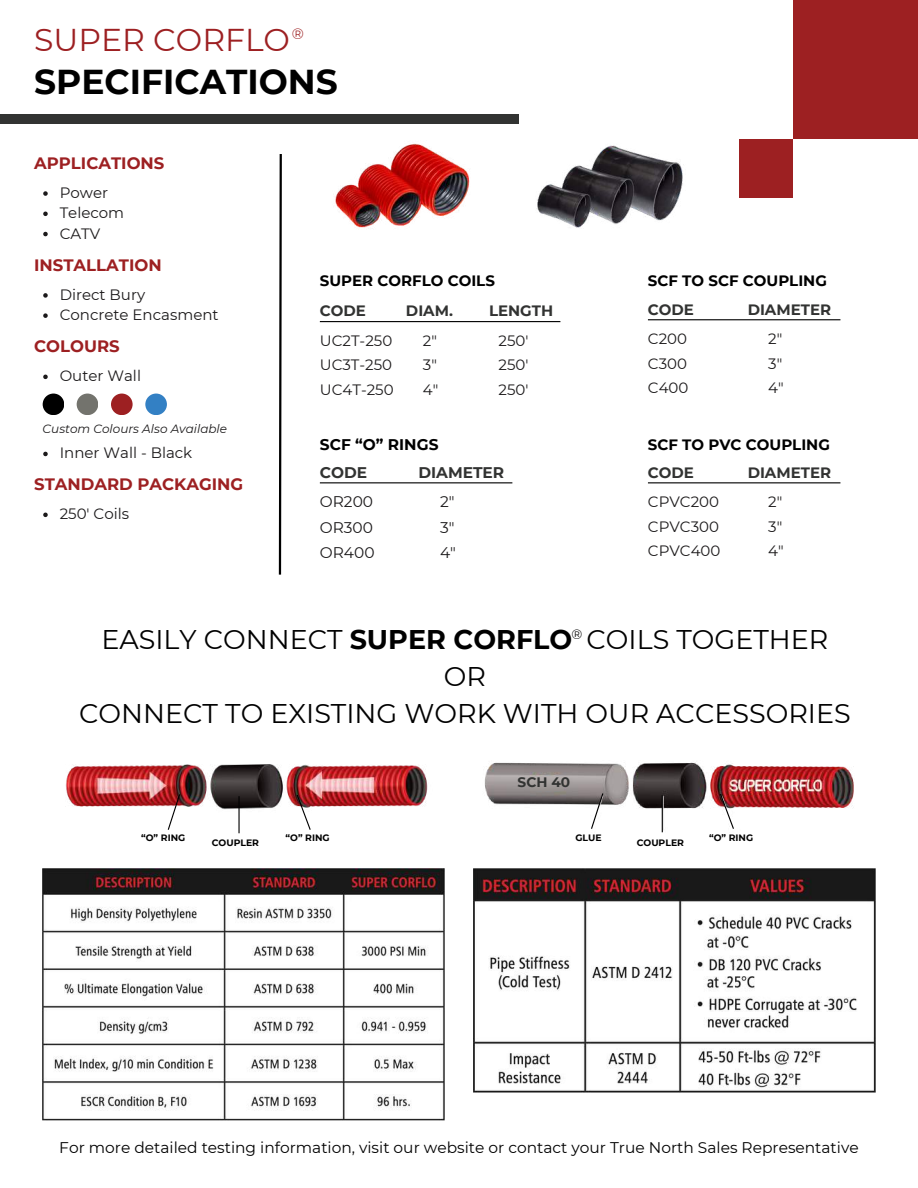
<style>
.page{position:relative;width:918px;height:1188px;background:#fff}
.page>*{position:absolute;margin:0;border:0;box-sizing:border-box;transform-origin:0 0}
.t1{font:700 34.5px "Montserrat";color:#000}
.t2{font:31.5px "Montserrat";color:#9d2022}
.t3{font:27px/37.2px "Montserrat";color:#000;text-align:center}
.t4{font:700 16.5px "Montserrat";color:#9d2022}
.t5{font:15.45px "Montserrat";color:#000}
.t6{font:15.45px/25.5px "Montserrat";color:#1c1a1b;text-align:justify}
.t7{font:700 15.45px "Montserrat";color:#323332}
.t8{font:700 15.45px "Montserrat";color:#000}
.t9{font:15px/24.8px "Montserrat";color:#1c1a1b;text-align:justify}
.t10{font:700 15px "Montserrat";color:#000}
.t11{font:700 15px "Montserrat";color:#323332}
.t12{font:15px "Montserrat";color:#9d2022}
.t13{font:700 13.65px "Montserrat";color:#323332}
.t14{font:13.5px "Montserrat";color:#000}
.t15{font:italic 12px "Montserrat";color:#1c1a1b}
.t16{font:700 9.3px "Montserrat";color:#000}
.s1{font-weight:700}
</style>
<div class="page">
<div style="left:43px;top:394px;width:21px;height:21px;background:#000;border-radius:50%"></div>
<div style="left:145px;top:394px;width:22px;height:21px;background:#3380c4;border-radius:50%"></div>
<div style="left:111px;top:394px;width:22px;height:21px;background:#9d2022;border-radius:50%"></div>
<div style="left:77px;top:394px;width:21px;height:21px;background:#73736d;border-radius:50%"></div>
<svg style="left:43px;top:375px;width:5px;height:4px"></svg>
<svg style="left:43px;top:452px;width:5px;height:4px"></svg>
<svg style="left:43px;top:513px;width:5px;height:4px"></svg>
<svg style="left:43px;top:191px;width:5px;height:5px"></svg>
<svg style="left:43px;top:212px;width:5px;height:4px"></svg>
<svg style="left:43px;top:232px;width:5px;height:4px"></svg>
<svg style="left:43px;top:293px;width:5px;height:5px"></svg>
<svg style="left:43px;top:313px;width:5px;height:5px"></svg>
<svg style="left:278px;top:154px;width:4px;height:421px"></svg>
<img style="left:326px;top:114px;width:156px;height:115px">
<img style="left:536px;top:145px;width:147px;height:83px">
<img style="left:484px;top:761px;width:370px;height:72px">
<svg style="left:530px;top:776px;width:34px;height:14px"></svg>
<svg style="left:590px;top:792px;width:14px;height:38px"></svg>
<svg style="left:719px;top:793px;width:16px;height:37px"></svg>
<hr style="left:662px;top:795px;width:1px;height:37px;background:#000">
<hr style="left:320px;top:321px;width:240px;height:1px;background:#000">
<hr style="left:320px;top:482px;width:192px;height:1px;background:#000">
<hr style="left:648px;top:482px;width:192px;height:1px;background:#000">
<hr style="left:648px;top:319px;width:192px;height:1px;background:#000">
<img style="left:65px;top:764px;width:363px;height:46px">
<svg style="left:167px;top:793px;width:14px;height:37px"></svg>
<svg style="left:296px;top:794px;width:16px;height:36px"></svg>
<hr style="left:238px;top:796px;width:2px;height:37px;background:#000">
<img style="left:43px;top:868px;width:401px;height:252px">
<img style="left:474px;top:868px;width:401px;height:224px">
<div style="left:793px;top:0;width:125px;height:139px;background:#9d2022"></div>
<div style="left:739px;top:139px;width:54px;height:59px;background:#9d2022"></div>
<div style="left:0;top:115px;width:519px;height:9px;background:#323332"></div>
<p class="t12" style="left:292px;top:25px;width:14px">®</p>
<h2 class="t2" style="left:34px;top:21px;width:257px">SUPER CORFLO</h2>
<h1 class="t1" style="left:34px;top:61px;width:305px">SPECIFICATIONS</h1>
<p class="t4" style="left:34px;top:153px;width:132px">APPLICATIONS</p>
<p class="t9" style="left:60px;top:183px;width:66px;line-height:20.2px;text-align:left">Power<br>Telecom<br>CATV</p>
<p class="t4" style="left:34px;top:255px;width:129px">INSTALLATION</p>
<p class="t9" style="left:60px;top:284px;width:160px;line-height:20.2px">Direct Bury<br>Concrete Encasment</p>
<p class="t4" style="left:34px;top:336px;width:87px">COLOURS</p>
<p class="t9" style="left:60px;top:364px;width:83px">Outer Wall</p>
<p class="t15" style="left:43px;top:421px;width:186px">Custom Colours Also Available</p>
<p class="t9" style="left:60px;top:441px;width:134px">Inner Wall - Black</p>
<p class="t4" style="left:34px;top:474px;width:211px">STANDARD PACKAGING</p>
<p class="t9" style="left:60px;top:502px;width:71px">250' Coils</p>
<p class="t10" style="left:320px;top:272px;width:177px">SUPER CORFLO COILS</p>
<p class="t11" style="left:320px;top:302px;width:48px">CODE</p>
<p class="t11" style="left:406px;top:302px;width:49px">DIAM.</p>
<p class="t11" style="left:489px;top:302px;width:66px">LENGTH</p>
<p class="t9" style="left:320px;top:328px;width:75px">UC2T-250<br>UC3T-250<br>UC4T-250</p>
<p class="t9" style="left:423px;top:328px;width:17px">2" 3" 4"</p>
<p class="t9" style="left:499px;top:328px;width:31px">250' 250' 250'</p>
<p class="t8" style="left:320px;top:435px;width:120px">SCF “O” RINGS</p>
<p class="t7" style="left:320px;top:463px;width:49px">CODE</p>
<p class="t7" style="left:418px;top:463px;width:87px">DIAMETER</p>
<p class="t6" style="left:320px;top:489px;width:56px">OR200<br>OR300<br>OR400</p>
<p class="t6" style="left:440px;top:489px;width:17px">2" 3" 4"</p>
<p class="t10" style="left:648px;top:272px;width:181px">SCF TO SCF COUPLING</p>
<p class="t11" style="left:648px;top:300px;width:48px">CODE</p>
<p class="t11" style="left:748px;top:300px;width:85px">DIAMETER</p>
<p class="t9" style="left:648px;top:326px;width:42px">C200<br>C300<br>C400</p>
<p class="t9" style="left:768px;top:326px;width:17px">2" 3" 4"</p>
<p class="t10" style="left:648px;top:435px;width:184px">SCF TO PVC COUPLING</p>
<p class="t11" style="left:648px;top:463px;width:48px">CODE</p>
<p class="t11" style="left:748px;top:463px;width:85px">DIAMETER</p>
<p class="t9" style="left:648px;top:489px;width:74px">CPVC200<br>CPVC300<br>CPVC400</p>
<p class="t9" style="left:768px;top:489px;width:17px">2" 3" 4"</p>
<h3 class="t3" style="left:79px;top:620px;width:773px">EASILY CONNECT <span class="s1">SUPER CORFLO</span> COILS TOGETHER<br>OR<br>CONNECT TO EXISTING WORK WITH OUR ACCESSORIES</h3>
<p class="t14" style="left:571px;top:626px;width:12px">®</p>
<p class="t16" style="left:141px;top:832px;width:46px">“O” RING</p>
<p class="t16" style="left:286px;top:832px;width:46px">“O” RING</p>
<p class="t16" style="left:212px;top:837px;width:49px">COUPLER</p>
<p class="t13" style="left:518px;top:773px;width:54px">SCH 40</p>
<p class="t16" style="left:575px;top:832px;width:28px">GLUE</p>
<p class="t16" style="left:637px;top:837px;width:49px">COUPLER</p>
<p class="t16" style="left:709px;top:832px;width:46px">“O” RING</p>
<p class="t5" style="left:59px;top:1138px;width:801px">For more detailed testing information, visit our website or contact your True North Sales Representative</p>
</div>
